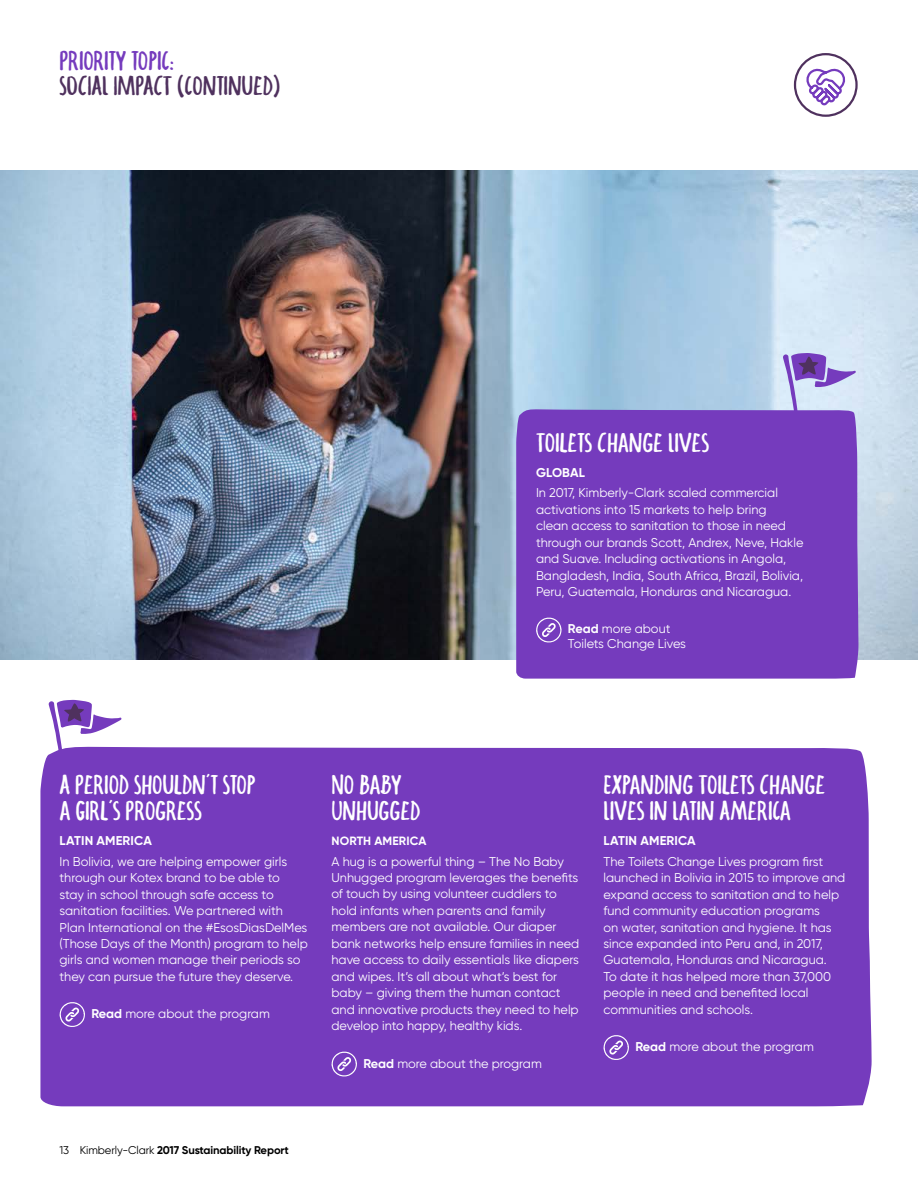
<style>
.page{position:relative;width:918px;height:1188px;background:#fff}
.page>*{position:absolute;margin:0;border:0;box-sizing:border-box;transform-origin:0 0}
.t1{font:27px/25.5px "Fungo";letter-spacing:-.01em;color:#fff}
.t2{font:27px "Fungo";letter-spacing:-.01em;color:#4f315e}
.t3{font:27px "Fungo";letter-spacing:-.01em;color:#753bbd}
.t4{font:12.75px/16.5px "Gilroy";color:#fff}
.t5{font:700 12.75px "Gilroy";letter-spacing:.01em;color:#fff}
.t6{font:700 12px "Gilroy";letter-spacing:.01em;color:#fff}
.t7{font:700 11.25px "Gilroy";letter-spacing:-.01em;color:#000}
.s1{font-weight:700}
.s2{font-weight:400}
</style>
<div class="page">
<img style="left:0;top:170px;width:918px;height:489px">
<div style="left:516px;top:409px;width:342px;height:270px;background:#753bbd"></div>
<svg style="left:536px;top:617px;width:26px;height:26px"></svg>
<svg style="left:783px;top:353px;width:73px;height:64px;background:#afa4dd"></svg>
<div style="left:40px;top:747px;width:832px;height:359px;background:#753bbd"></div>
<svg style="left:48px;top:700px;width:74px;height:63px"></svg>
<svg style="left:59px;top:1001px;width:26px;height:27px"></svg>
<svg style="left:331px;top:1051px;width:26px;height:26px"></svg>
<svg style="left:603px;top:1034px;width:26px;height:27px"></svg>
<div style="left:794px;top:53px;width:64px;height:64px;border:2px solid #4f315e;border-radius:50%"></div>
<svg style="left:803px;top:68px;width:45px;height:41px"></svg>
<h1 class="t3" style="left:60px;top:45px;width:116px">PRIORITY TOPIC:</h1>
<h1 class="t2" style="left:60px;top:70px;width:222px">SOCIAL IMPACT (CONTINUED)</h1>
<h1 class="t1" style="left:536px;top:430px;width:175px">TOILETS CHANGE LIVES</h1>
<p class="t5" style="left:536px;top:464px;width:50px">GLOBAL</p>
<p class="t4" style="left:536px;top:485px;width:269px">In 2017, Kimberly-Clark scaled commercial activations into 15 markets to help bring<br>clean access to sanitation to those in need through our brands Scott, Andrex, Neve, Hakle and Suave. Including activations in Angola, Bangladesh, India, South Africa, Brazil, Bolivia, Peru, Guatemala, Honduras and Nicaragua.</p>
<p class="t4" style="left:568px;top:621px;width:120px;line-height:15px"><span class="s1">Read</span> more about<br>Toilets Change Lives</p>
<h1 class="t1" style="left:60px;top:773px;width:198px">A PERIOD SHOULDN'T STOP<br>A GIRL'S PROGRESS</h1>
<p class="t5" style="left:60px;top:832px;width:94px">LATIN AMERICA</p>
<p class="t4" style="left:60px;top:853px;width:250px">In Bolivia, we are helping empower girls through our Kotex brand to be able to<br>stay in school through safe access to sanitation facilities. We partnered with Plan International on the #EsosDiasDelMes (Those Days of the Month) program to help girls and women manage their periods so they can pursue the future they deserve.</p>
<p class="t4" style="left:91px;top:1005px;width:180px"><span class="s1">Read</span> more about the program</p>
<h1 class="t1" style="left:331px;top:773px;width:91px">NO BABY<br>UNHUGGED</h1>
<p class="t6" style="left:332px;top:833px;width:96px">NORTH AMERICA</p>
<p class="t4" style="left:331px;top:853px;width:249px">A hug is a powerful thing – The No Baby Unhugged program leverages the benefits of touch by using volunteer cuddlers to hold infants when parents and family members are not available. Our diaper bank networks help ensure families in need have access to daily essentials like diapers and wipes. It’s all about what’s best for baby – giving them the human contact and innovative products they need to help develop into happy, healthy kids.</p>
<p class="t4" style="left:363px;top:1055px;width:180px"><span class="s1">Read</span> more about the program</p>
<h1 class="t1" style="left:603px;top:773px;width:224px">EXPANDING TOILETS CHANGE<br>LIVES IN LATIN AMERICA</h1>
<p class="t5" style="left:604px;top:832px;width:94px">LATIN AMERICA</p>
<p class="t4" style="left:603px;top:853px;width:243px">The Toilets Change Lives program first launched in Bolivia in 2015 to improve and expand access to sanitation and to help fund community education programs<br>on water, sanitation and hygiene. It has since expanded into Peru and, in 2017, Guatemala, Honduras and Nicaragua.<br>To date it has helped more than 37,000 people in need and benefited local communities and schools.</p>
<p class="t4" style="left:635px;top:1038px;width:180px"><span class="s1">Read</span> more about the program</p>
<p class="t7" style="left:60px;top:1143px;width:231px"><span class="s2">13 Kimberly-Clark</span> 2017 Sustainability Report</p>
</div>
